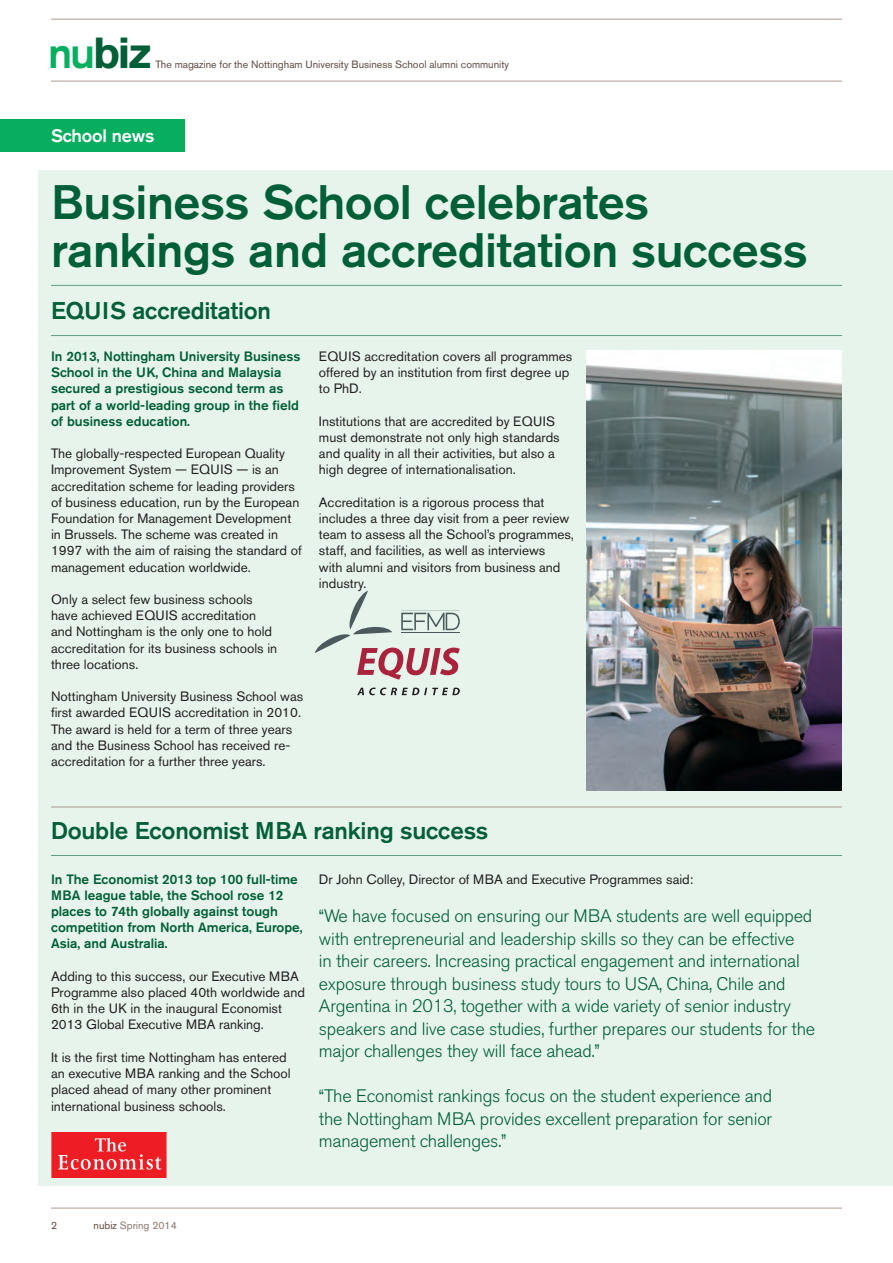
<style>
.page{position:relative;width:893px;height:1263px;background:#fff}
.page>*{position:absolute;margin:0;border:0;box-sizing:border-box;transform-origin:0 0}
.t1{font:500 48px/48px "Akzidenz Grotesk BE";letter-spacing:-.01em;color:#005f36}
.t2{font:700 43.05px "Akzidenz Grotesk BE";color:#005f36}
.t3{font:500 24px "Akzidenz Grotesk BE";letter-spacing:-.01em;color:#005f36}
.t4{font:300 18px/22.5px "Akzidenz Grotesk BE";letter-spacing:-.01em;color:#005f36}
.t5{font:500 18px "Akzidenz Grotesk BE";letter-spacing:-.01em;color:#fff}
.t6{font:13.5px/16.2px "Akzidenz Grotesk BE";color:#231f20}
.t7{font:500 13.5px/16.2px "Akzidenz Grotesk BE";color:#005f36}
.t8{font:10.5px "Akzidenz Grotesk BE";color:#5f493e}
.t9{font:10.5px "Akzidenz Grotesk BE";color:#8c786e}
.s1{font-weight:500;color:#08ae5f}
.s2{color:#5f493e}
</style>
<div class="page">
<div style="left:38px;top:170px;width:855px;height:1016px;background:#e7f4eb"></div>
<hr style="left:51px;top:1208px;width:791px;height:1px;background:#ab9a90">
<hr style="left:51px;top:81px;width:791px;height:1px;background:#ab9a90">
<hr style="left:51px;top:335px;width:791px;height:1px;background:#609d84">
<hr style="left:51px;top:855px;width:791px;height:1px;background:#609d84">
<hr style="left:51px;top:285px;width:791px;height:1px;background:#609d84">
<hr style="left:51px;top:19px;width:791px;height:1px;background:#ab9a90">
<hr style="left:51px;top:807px;width:791px;height:1px;background:#ab9a90">
<div style="left:0;top:119px;width:185px;height:33px;background:#08ae5f"></div>
<svg style="left:357px;top:688px;width:103px;height:7px"></svg>
<svg style="left:315px;top:591px;width:145px;height:89px"></svg>
<hr style="left:401px;top:632px;width:59px;height:1px;background:#4c5a5e">
<div style="left:51px;top:1132px;width:116px;height:46px;background:#ee1d23"></div>
<hr style="left:167px;top:1132px;width:1px;height:46px;background:#fff">
<hr style="left:51px;top:1132px;width:1px;height:46px;background:#fff">
<svg style="left:58px;top:1138px;width:103px;height:32px"></svg>
<img style="left:587px;top:351px;width:255px;height:440px">
<p class="t2" style="left:48px;top:28px;width:105px"><span class="s1">nu</span>biz</p>
<p class="t8" style="left:155px;top:58px;width:355px">The magazine for the Nottingham University Business School alumni community</p>
<p class="t5" style="left:51px;top:124px;width:105px">School news</p>
<p class="t1" style="left:51px;top:177px;width:758px">Business School celebrates rankings and accreditation success</p>
<p class="t3" style="left:51px;top:296px;width:221px">EQUIS accreditation</p>
<p class="t7" style="left:51px;top:348px;width:251px">In 2013, Nottingham University Business School in the UK, China and Malaysia secured a prestigious second term as part of a world-leading group in the field of business education.</p>
<p class="t6" style="left:51px;top:445px;width:252px">The globally-respected European Quality Improvement System — EQUIS — is an accreditation scheme for leading providers of business education, run by the European Foundation for Management Development in Brussels. The scheme was created in 1997 with the aim of raising the standard of management education worldwide.</p>
<p class="t6" style="left:51px;top:591px;width:228px">Only a select few business schools have achieved EQUIS accreditation and Nottingham is the only one to hold accreditation for its business schools in three locations.</p>
<p class="t6" style="left:51px;top:688px;width:254px">Nottingham University Business School was first awarded EQUIS accreditation in 2010.<br>The award is held for a term of three years and the Business School has received re&shy;accreditation for a further three years.</p>
<p class="t6" style="left:319px;top:348px;width:255px">EQUIS accreditation covers all programmes offered by an institution from first degree up to PhD.</p>
<p class="t6" style="left:319px;top:413px;width:242px">Institutions that are accredited by EQUIS must demonstrate not only high standards and quality in all their activities, but also a high degree of internationalisation.</p>
<p class="t6" style="left:319px;top:494px;width:257px">Accreditation is a rigorous process that includes a three day visit from a peer review team to assess all the School’s programmes, staff, and facilities, as well as interviews<br>with alumni and visitors from business and industry.</p>
<p class="t3" style="left:51px;top:816px;width:439px">Double Economist MBA ranking success</p>
<p class="t7" style="left:51px;top:870px;width:253px">In The Economist 2013 top 100 full-time MBA league table, the School rose 12 places to 74th globally against tough competition from North America, Europe, Asia, and Australia.</p>
<p class="t6" style="left:51px;top:968px;width:255px">Adding to this success, our Executive MBA Programme also placed 40th worldwide and 6th in the UK in the inaugural Economist 2013 Global Executive MBA ranking.</p>
<p class="t6" style="left:51px;top:1049px;width:241px">It is the first time Nottingham has entered an executive MBA ranking and the School placed ahead of many other prominent international business schools.</p>
<p class="t6" style="left:319px;top:871px;width:376px">Dr John Colley, Director of MBA and Executive Programmes said:</p>
<p class="t4" style="left:319px;top:905px;width:498px">“We have focused on ensuring our MBA students are well equipped with entrepreneurial and leadership skills so they can be effective<br>in their careers. Increasing practical engagement and international exposure through business study tours to USA, China, Chile and Argentina in 2013, together with a wide variety of senior industry speakers and live case studies, further prepares our students for the major challenges they will face ahead.”</p>
<p class="t4" style="left:319px;top:1085px;width:455px;text-align:justify">“The Economist rankings focus on the student experience and the Nottingham MBA provides excellent preparation for senior management challenges.”</p>
<p class="t8" style="left:51px;top:1219px;width:8px">2</p>
<p class="t9" style="left:94px;top:1219px;width:85px"><span class="s2">nubiz</span> Spring 2014</p>
</div>
